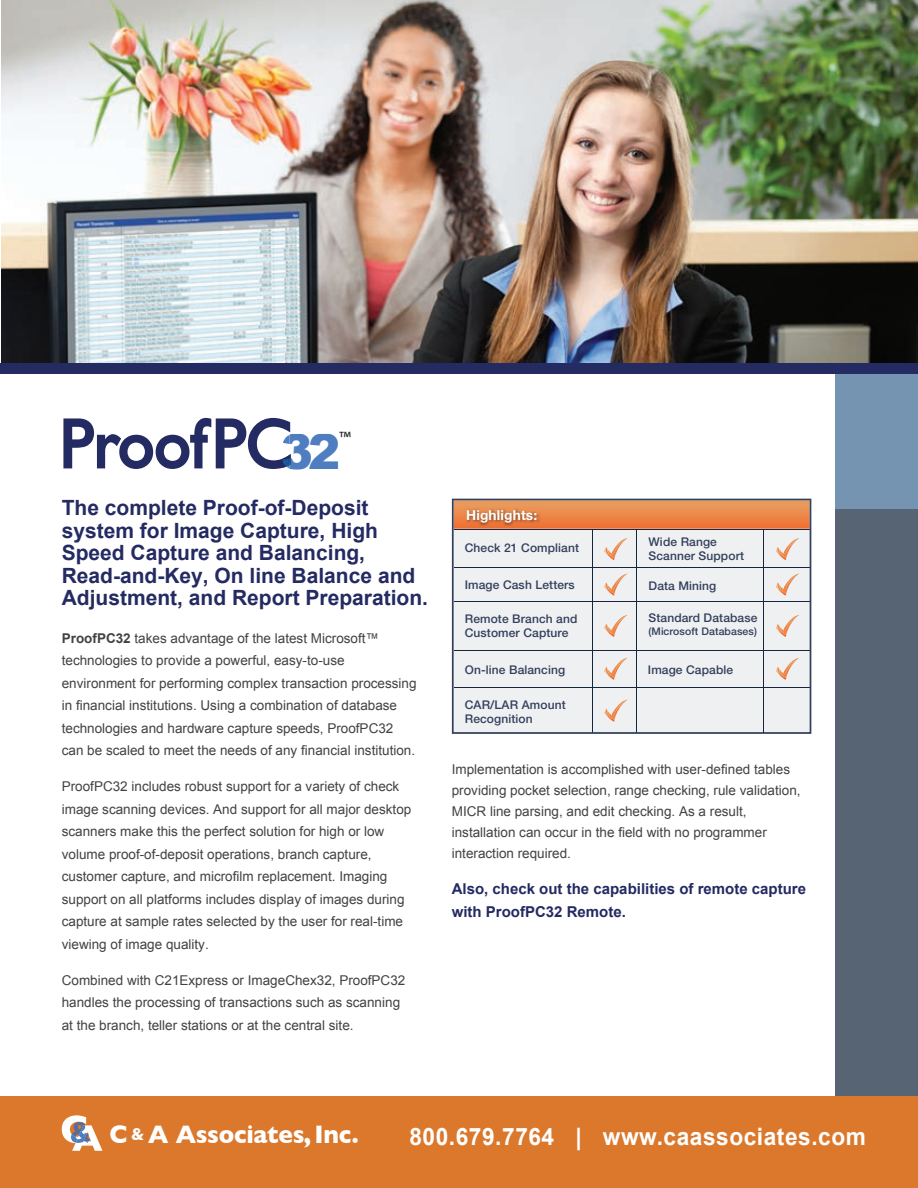
<style>
.page{position:relative;width:918px;height:1188px;background:#fff}
.page>*{position:absolute;margin:0;border:0;box-sizing:border-box;transform-origin:0 0}
.t1{font:69.75px "Gill Sans";color:#242a62;scale:.94 1}
.t2{font:700 25.8px "Gill Sans";letter-spacing:-.01em;color:#fff;scale:.94 1}
.t3{font:700 24px "Arial";letter-spacing:.025em;color:#fff;scale:.94 1}
.t4{font:700 21px/22.5px "Arial";color:#242a62}
.t5{font:19.65px "Myriad Pro";color:#231f20}
.t6{font:700 15px/22.5px "Arial";color:#242a62}
.t7{font:700 13.65px "Helvetica Neue LT Std";letter-spacing:.01em;color:#fff}
.t8{font:13.5px/22.5px "Arial";color:#434242}
.t9{font:500 12px/14.4px "Helvetica Neue LT Std";letter-spacing:.01em;color:#32405c}
.t10{font:500 10.5px "Helvetica Neue LT Std";letter-spacing:.01em;color:#32405c}
.s1{font-family:"Arial";font-weight:900;font-size:48.45px;color:#4f7ec0}
.s2{font-weight:700}
.s3{font-size:17.4px}
</style>
<div class="page">
<div style="left:835px;top:509px;width:83px;height:679px;background:#576474"></div>
<div style="left:835px;top:373px;width:83px;height:136px;background:#7494b2"></div>
<div style="left:0;top:1097px;width:918px;height:91px;background:#db782c"></div>
<svg style="left:62px;top:1115px;width:40px;height:36px"></svg>
<img style="left:2px;top:0;width:916px;height:363px">
<div style="left:0;top:363px;width:918px;height:10px;background:#242a62"></div>
<svg style="left:452px;top:499px;width:359px;height:235px;fill:#eff0f2"></svg>
<svg style="left:604px;top:538px;width:24px;height:22px"></svg>
<svg style="left:604px;top:574px;width:24px;height:22px"></svg>
<svg style="left:604px;top:615px;width:24px;height:22px"></svg>
<svg style="left:604px;top:658px;width:24px;height:22px"></svg>
<hr style="left:763px;top:529px;width:1px;height:203px;background:#16263f">
<svg style="left:776px;top:538px;width:24px;height:22px"></svg>
<svg style="left:776px;top:574px;width:24px;height:22px"></svg>
<svg style="left:776px;top:615px;width:24px;height:22px"></svg>
<svg style="left:776px;top:658px;width:24px;height:22px"></svg>
<svg style="left:604px;top:700px;width:24px;height:22px"></svg>
<img style="left:464px;top:506px;width:77px;height:21px">
<svg style="left:63px;top:418px;width:228px;height:51px"></svg>
<h1 class="t1" style="left:60px;top:403px;width:300px">ProofPC<span class="s1">32</span></h1>
<h3 class="t5" style="left:339px;top:426px;width:14px">™</h3>
<h3 class="t4" style="left:62px;top:497px;width:368px">The complete Proof-of-Deposit system for Image Capture, High<br>Speed Capture and Balancing,<br>Read-and-Key, On line Balance and<br>Adjustment, and Report Preparation.</h3>
<p class="t8" style="left:62px;top:627px;width:356px"><span class="s2">ProofPC32</span> takes advantage of the latest Microsoft™ technologies to provide a powerful, easy-to-use environment for performing complex transaction processing in financial institutions. Using a combination of database technologies and hardware capture speeds, ProofPC32 can be scaled to meet the needs of any financial institution.</p>
<p class="t8" style="left:62px;top:775px;width:351px">ProofPC32 includes robust support for a variety of check image scanning devices. And support for all major desktop scanners make this the perfect solution for high or low volume proof-of-deposit operations, branch capture, customer capture, and microfilm replacement. Imaging support on all platforms includes display of images during capture at sample rates selected by the user for real-time viewing of image quality.</p>
<p class="t8" style="left:62px;top:969px;width:345px">Combined with C21Express or ImageChex32, ProofPC32 handles the processing of transactions such as scanning at the branch, teller stations or at the central site.</p>
<p class="t7" style="left:466px;top:507px;width:73px">Highlights:</p>
<p class="t9" style="left:465px;top:541px;width:116px">Check 21 Compliant</p>
<p class="t9" style="left:465px;top:578px;width:112px">Image Cash Letters</p>
<p class="t9" style="left:465px;top:611px;width:114px">Remote Branch and<br>Customer Capture</p>
<p class="t9" style="left:465px;top:662px;width:102px">On-line Balancing</p>
<p class="t9" style="left:465px;top:697px;width:102px">CAR/LAR Amount<br>Recognition</p>
<p class="t9" style="left:649px;top:534px;width:97px">Wide Range<br>Scanner Support</p>
<p class="t9" style="left:649px;top:578px;width:69px">Data Mining</p>
<p class="t9" style="left:649px;top:611px;width:110px">Standard Database</p>
<p class="t10" style="left:649px;top:625px;width:110px">(Microsoft Databases)</p>
<p class="t9" style="left:648px;top:662px;width:87px">Image Capable</p>
<p class="t8" style="left:452px;top:759px;width:350px;line-height:21px">Implementation is accomplished with user-defined tables providing pocket selection, range checking, rule validation, MICR line parsing, and edit checking. As a result, installation can occur in the field with no programmer interaction required.</p>
<p class="t6" style="left:452px;top:878px;width:356px">Also, check out the capabilities of remote capture with ProofPC32 Remote.</p>
<h2 class="t2" style="left:109px;top:1113px;width:267px">C <span class="s3">&amp;</span> A Associates,Inc.</h2>
<h3 class="t3" style="left:409px;top:1121px;width:487px">800.679.7764 | www.caassociates.com</h3>
</div>
